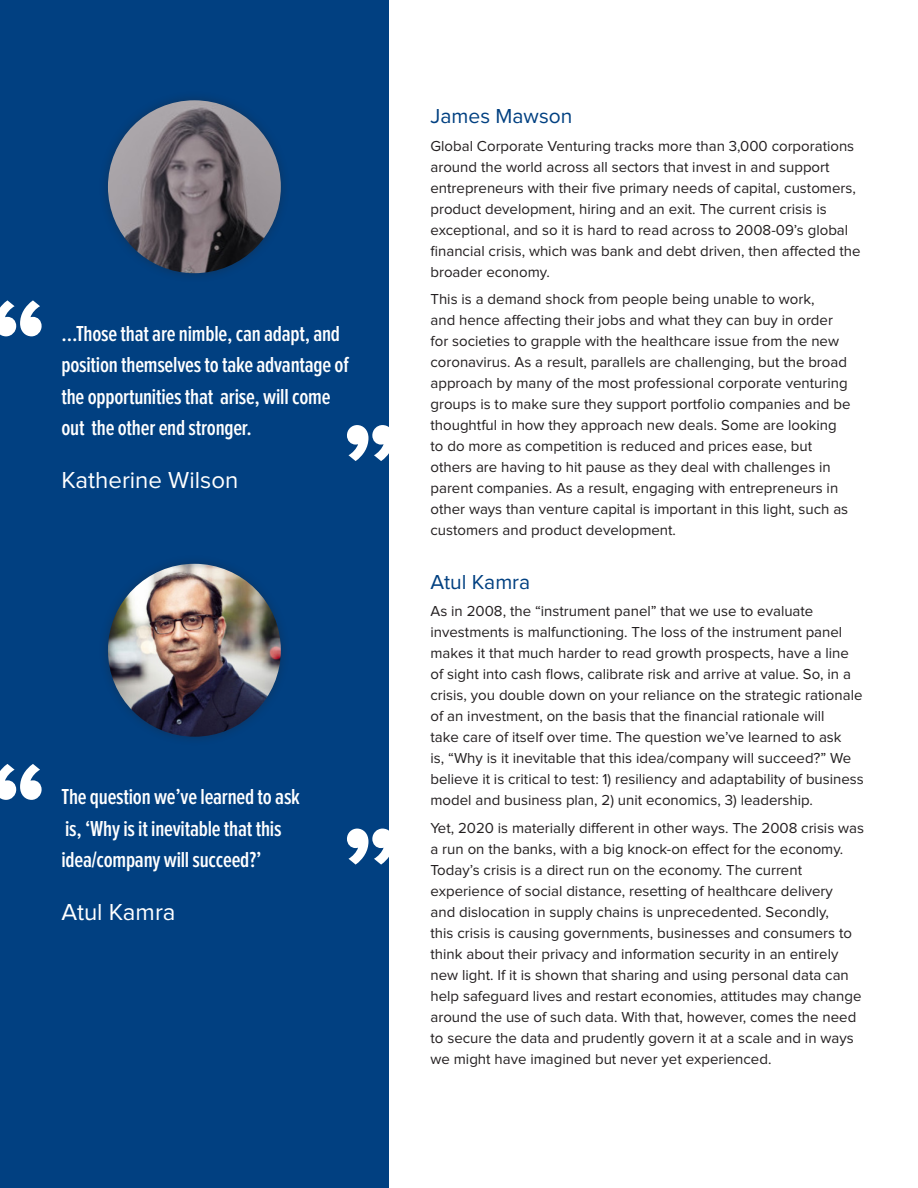
<style>
.page{position:relative;width:918px;height:1188px;background:#fff}
.page>*{position:absolute;margin:0;border:0;box-sizing:border-box;transform-origin:0 0}
.CALLOUT{font:116.85px "Proxima Nova Cond Extrabld";color:#fff}
.t1{font:24px "Proxima Nova";color:#fff}
.t2{font:600 22.5px/31.5px "Proxima Nova Ex Cn";letter-spacing:-.01em;color:#fff}
.Names{font:21px "Proxima Nova";color:#014081}
.t3{font:15px/21px "Proxima Nova";color:#231f20}
</style>
<div class="page">
<div style="left:0;top:0;width:389px;height:1188px;background:#014081"></div>
<div style="left:98px;top:91px;width:192px;height:192px;background:#231f20;opacity:.34"></div>
<img style="left:108px;top:100px;width:173px;height:173px;border-radius:86px">
<img style="left:108px;top:564px;width:173px;height:173px">
<p class="CALLOUT" style="left:-10px;top:276px;width:58px">“</p>
<p class="t2" style="left:62px;top:318px;width:289px">…Those that are nimble, can adapt, and position themselves to take advantage of the opportunities that arise, will come out the other end stronger.</p>
<p class="t1" style="left:62px;top:469px;width:178px">Katherine Wilson</p>
<p class="CALLOUT" style="left:342px;top:400px;width:58px">”</p>
<p class="CALLOUT" style="left:-10px;top:739px;width:58px">“</p>
<p class="t2" style="left:62px;top:782px;width:240px">The question we’ve learned to ask is, ‘Why is it inevitable that this idea/company will succeed?’</p>
<p class="t1" style="left:62px;top:901px;width:116px">Atul Kamra</p>
<p class="CALLOUT" style="left:342px;top:804px;width:58px">”</p>
<p class="Names" style="left:430px;top:106px;width:143px">James Mawson</p>
<p class="t3" style="left:430px;top:136px;width:432px">Global Corporate Venturing tracks more than 3,000 corporations around the world across all sectors that invest in and support entrepreneurs with their five primary needs of capital, customers, product development, hiring and an exit. The current crisis is exceptional, and so it is hard to read across to 2008-09’s global financial crisis, which was bank and debt driven, then affected the broader economy.</p>
<p class="t3" style="left:430px;top:289px;width:422px">This is a demand shock from people being unable to work,<br>and hence affecting their jobs and what they can buy in order for societies to grapple with the healthcare issue from the new coronavirus. As a result, parallels are challenging, but the broad approach by many of the most professional corporate venturing groups is to make sure they support portfolio companies and be thoughtful in how they approach new deals. Some are looking to do more as competition is reduced and prices ease, but others are having to hit pause as they deal with challenges in parent companies. As a result, engaging with entrepreneurs in other ways than venture capital is important in this light, such as customers and product development.</p>
<p class="Names" style="left:430px;top:572px;width:101px">Atul Kamra</p>
<p class="t3" style="left:430px;top:601px;width:435px">As in 2008, the “instrument panel” that we use to evaluate investments is malfunctioning. The loss of the instrument panel makes it that much harder to read growth prospects, have a line of sight into cash flows, calibrate risk and arrive at value. So, in a crisis, you double down on your reliance on the strategic rationale of an investment, on the basis that the financial rationale will<br>take care of itself over time. The question we’ve learned to ask<br>is, “Why is it inevitable that this idea/company will succeed?” We believe it is critical to test: 1) resiliency and adaptability of business model and business plan, 2) unit economics, 3) leadership.</p>
<p class="t3" style="left:430px;top:818px;width:435px">Yet, 2020 is materially different in other ways. The 2008 crisis was a run on the banks, with a big knock-on effect for the economy.<br>Today’s crisis is a direct run on the economy. The current experience of social distance, resetting of healthcare delivery<br>and dislocation in supply chains is unprecedented. Secondly,<br>this crisis is causing governments, businesses and consumers to think about their privacy and information security in an entirely new light. If it is shown that sharing and using personal data can help safeguard lives and restart economies, attitudes may change around the use of such data. With that, however, comes the need to secure the data and prudently govern it at a scale and in ways we might have imagined but never yet experienced.</p>
</div>
